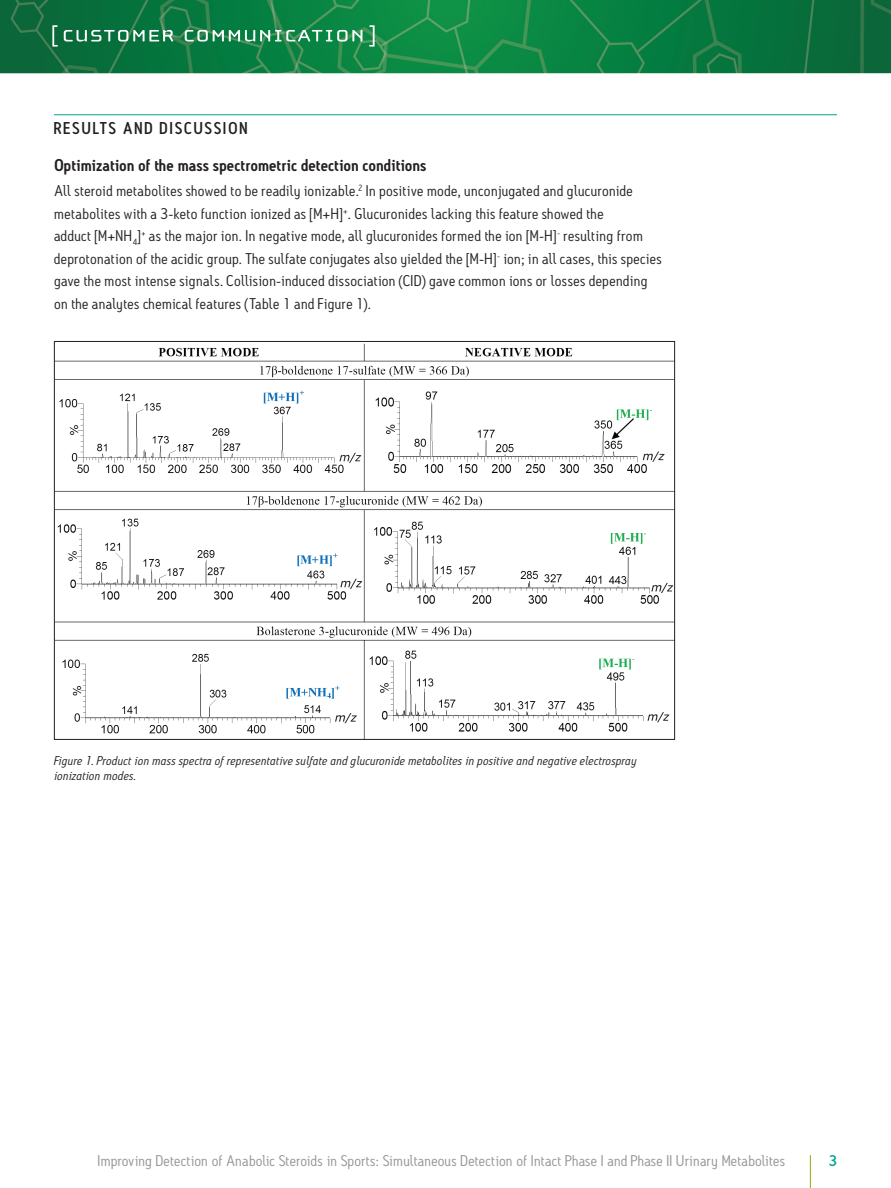
<style>
.page{position:relative;width:891px;height:1188px;background:#fff}
.page>*{position:absolute;margin:0;border:0;box-sizing:border-box;transform-origin:0 0}
.t1{font:600 16.5px "Antitled OT";letter-spacing:.01em;color:#231f20}
.t2{font:500 16.5px "Antitled OT";letter-spacing:.115em;color:#231f20}
.t3{font:15px/22.5px "Antitled OT";letter-spacing:.02em;color:#231f20;scale:1.05 1}
.t4{font:15px "Antitled OT";letter-spacing:.01em;color:#939598;scale:1.05 1}
.t5{font:500 15px "Antitled OT";color:#00a78b;scale:1.05 1}
.t6{font:italic 12.3px/15.8px "Antitled OT";letter-spacing:.02em;color:#231f20;scale:1.05 1}
</style>
<div class="page">
<hr style="left:810px;top:1155px;width:1px;height:33px;background:#9ea615">
<img style="left:0;top:0;width:891px;height:73px">
<svg style="left:52px;top:25px;width:6px;height:22px"></svg>
<svg style="left:64px;top:30px;width:109px;height:12px"></svg>
<svg style="left:185px;top:30px;width:177px;height:12px"></svg>
<svg style="left:369px;top:25px;width:6px;height:22px"></svg>
<hr style="left:54px;top:114px;width:783px;height:1px;background:#00a78b">
<img style="left:56px;top:343px;width:617px;height:395px">
<p class="t2" style="left:54px;top:118px;width:195px">RESULTS AND DISCUSSION</p>
<p class="t1" style="left:54px;top:155px;width:374px">Optimization of the mass spectrometric detection conditions</p>
<p class="t3" style="left:54px;top:180px;width:580px">All steroid metabolites showed to be readily ionizable.<sup>2</sup> In positive mode, unconjugated and glucuronide metabolites with a 3-keto function ionized as [M+H]<sup>+</sup>. Glucuronides lacking this feature showed the<br>adduct [M+NH<sub>4</sub>]<sup>+</sup> as the major ion. In negative mode, all glucuronides formed the ion [M-H]<sup>-</sup> resulting from deprotonation of the acidic group. The sulfate conjugates also yielded the [M-H]<sup>-</sup> ion; in all cases, this species gave the most intense signals. Collision-induced dissociation (CID) gave common ions or losses depending on the analytes chemical features (Table 1 and Figure 1).</p>
<p class="t6" style="left:54px;top:752px;width:556px">Figure 1. Product ion mass spectra of representative sulfate and glucuronide metabolites in positive and negative electrospray ionization modes.</p>
<p class="t4" style="left:98px;top:1151px;width:656px">Improving Detection of Anabolic Steroids in Sports: Simultaneous Detection of Intact Phase I and Phase II Urinary Metabolites</p>
<p class="t5" style="left:829px;top:1151px;width:10px">3</p>
</div>
